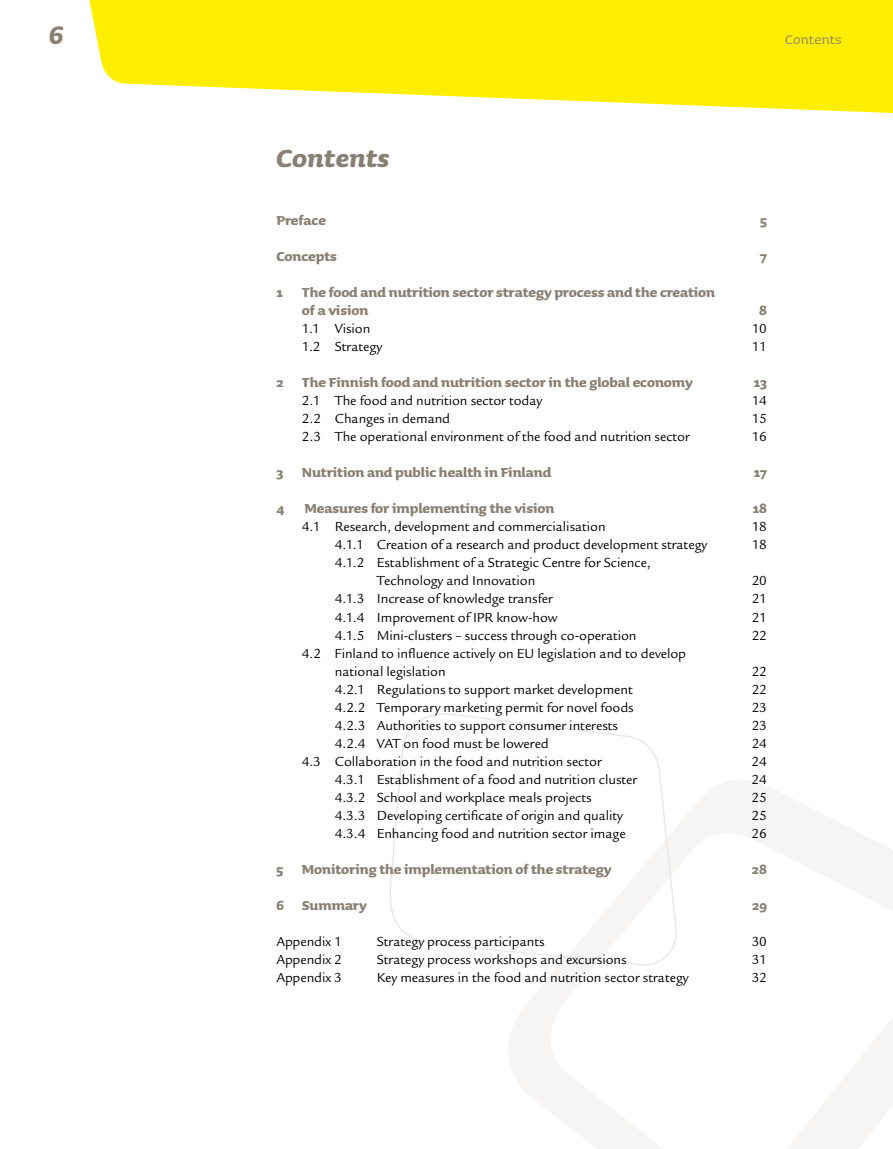
<style>
.page{position:relative;width:893px;height:1149px;background:#fff}
.page>*{position:absolute;margin:0;border:0;box-sizing:border-box;transform-origin:0 0}
.t1{font:italic 700 31.5px "Sauna";letter-spacing:.01em;color:#8a7f73}
.t2{font:700 16.5px/18px "Sauna";letter-spacing:-.005em;color:#8a7f73}
.t3{font:16.5px "Sauna";letter-spacing:.005em;color:#8a7f73}
.t4{font:14.25px/18px "Legacy Sans";letter-spacing:-.005em;color:#000}
</style>
<div class="page">
<svg style="left:89px;top:0;width:803px;height:113px;background:#fff026"></svg>
<svg style="left:509px;top:780px;width:383px;height:368px"></svg>
<svg style="left:389px;top:713px;width:289px;height:256px"></svg>
<svg style="left:892px;top:0;width:1px;height:113px"></svg>
<svg style="left:892px;top:850px;width:1px;height:256px"></svg>
<p class="t3" style="left:785px;top:31px;width:58px">Contents</p>
<h1 class="t1" style="left:276px;top:142px;width:115px">Contents</h1>
<p class="t2" style="left:276px;top:211px;width:51px">Preface</p>
<p class="t2" style="left:760px;top:211px;width:8px">5</p>
<p class="t2" style="left:276px;top:247px;width:62px">Concepts</p>
<p class="t2" style="left:760px;top:247px;width:9px">7</p>
<p class="t2" style="left:302px;top:283px;width:415px;text-indent:-26px">1 The food and nutrition sector strategy process and the creation of a vision</p>
<p class="t2" style="left:759px;top:301px;width:9px">8</p>
<p class="t4" style="left:302px;top:320px;width:70px">1.1 Vision</p>
<p class="t4" style="left:752px;top:320px;width:17px">10</p>
<p class="t4" style="left:302px;top:338px;width:82px">1.2 Strategy</p>
<p class="t4" style="left:752px;top:338px;width:17px">11</p>
<p class="t2" style="left:276px;top:373px;width:418px">2 The Finnish food and nutrition sector in the global economy</p>
<p class="t2" style="left:754px;top:373px;width:15px">13</p>
<p class="t4" style="left:302px;top:392px;width:242px">2.1 The food and nutrition sector today</p>
<p class="t4" style="left:752px;top:392px;width:17px">14</p>
<p class="t4" style="left:302px;top:410px;width:150px">2.2 Changes in demand</p>
<p class="t4" style="left:752px;top:410px;width:17px">15</p>
<p class="t4" style="left:302px;top:428px;width:389px">2.3 The operational environment of the food and nutrition sector</p>
<p class="t4" style="left:752px;top:428px;width:17px">16</p>
<p class="t2" style="left:276px;top:463px;width:276px">3 Nutrition and public health in Finland</p>
<p class="t2" style="left:754px;top:463px;width:15px">17</p>
<p class="t2" style="left:276px;top:499px;width:279px">4 Measures for implementing the vision</p>
<p class="t2" style="left:753px;top:499px;width:16px">18</p>
<p class="t4" style="left:302px;top:518px;width:305px">4.1 Research, development and commercialisation</p>
<p class="t4" style="left:752px;top:518px;width:17px">18</p>
<p class="t4" style="left:335px;top:536px;width:374px">4.1.1 Creation of a research and product development strategy</p>
<p class="t4" style="left:752px;top:536px;width:17px">18</p>
<p class="t4" style="left:377px;top:554px;width:275px;text-indent:-42px">4.1.2 Establishment of a Strategic Centre for Science,<br>Technology and Innovation</p>
<p class="t4" style="left:752px;top:572px;width:17px">20</p>
<p class="t4" style="left:335px;top:590px;width:220px">4.1.3 Increase of knowledge transfer</p>
<p class="t4" style="left:752px;top:590px;width:17px">21</p>
<p class="t4" style="left:335px;top:608px;width:224px">4.1.4 Improvement of IPR know-how</p>
<p class="t4" style="left:752px;top:608px;width:17px">21</p>
<p class="t4" style="left:335px;top:626px;width:303px">4.1.5 Mini-clusters – success through co-operation</p>
<p class="t4" style="left:752px;top:626px;width:17px">22</p>
<p class="t4" style="left:335px;top:644px;width:353px;text-indent:-33px">4.2 Finland to influence actively on EU legislation and to develop national legislation</p>
<p class="t4" style="left:752px;top:662px;width:17px">22</p>
<p class="t4" style="left:335px;top:680px;width:299px">4.2.1 Regulations to support market development</p>
<p class="t4" style="left:752px;top:680px;width:17px">22</p>
<p class="t4" style="left:335px;top:698px;width:300px">4.2.2 Temporary marketing permit for novel foods</p>
<p class="t4" style="left:752px;top:698px;width:17px">23</p>
<p class="t4" style="left:335px;top:716px;width:285px">4.2.3 Authorities to support consumer interests</p>
<p class="t4" style="left:752px;top:716px;width:17px">23</p>
<p class="t4" style="left:335px;top:734px;width:215px">4.2.4 VAT on food must be lowered</p>
<p class="t4" style="left:752px;top:734px;width:17px">24</p>
<p class="t4" style="left:302px;top:752px;width:301px">4.3 Collaboration in the food and nutrition sector</p>
<p class="t4" style="left:752px;top:752px;width:17px">24</p>
<p class="t4" style="left:335px;top:770px;width:304px">4.3.1 Establishment of a food and nutrition cluster</p>
<p class="t4" style="left:752px;top:770px;width:17px">24</p>
<p class="t4" style="left:335px;top:788px;width:258px">4.3.2 School and workplace meals projects</p>
<p class="t4" style="left:752px;top:788px;width:17px">25</p>
<p class="t4" style="left:335px;top:806px;width:290px">4.3.3 Developing certificate of origin and quality</p>
<p class="t4" style="left:752px;top:806px;width:17px">25</p>
<p class="t4" style="left:335px;top:824px;width:292px">4.3.4 Enhancing food and nutrition sector image</p>
<p class="t4" style="left:752px;top:824px;width:17px">26</p>
<p class="t2" style="left:276px;top:859px;width:337px">5 Monitoring the implementation of the strategy</p>
<p class="t2" style="left:752px;top:859px;width:17px">28</p>
<p class="t2" style="left:276px;top:895px;width:92px">6 Summary</p>
<p class="t2" style="left:752px;top:895px;width:16px">29</p>
<p class="t4" style="left:276px;top:932px;width:67px">Appendix 1</p>
<p class="t4" style="left:377px;top:932px;width:169px">Strategy process participants</p>
<p class="t4" style="left:752px;top:932px;width:17px">30</p>
<p class="t4" style="left:276px;top:950px;width:67px">Appendix 2</p>
<p class="t4" style="left:377px;top:950px;width:251px">Strategy process workshops and excursions</p>
<p class="t4" style="left:752px;top:950px;width:17px">31</p>
<p class="t4" style="left:276px;top:968px;width:67px">Appendix 3</p>
<p class="t4" style="left:377px;top:968px;width:313px">Key measures in the food and nutrition sector strategy</p>
<p class="t4" style="left:752px;top:968px;width:17px">32</p>
</div>
